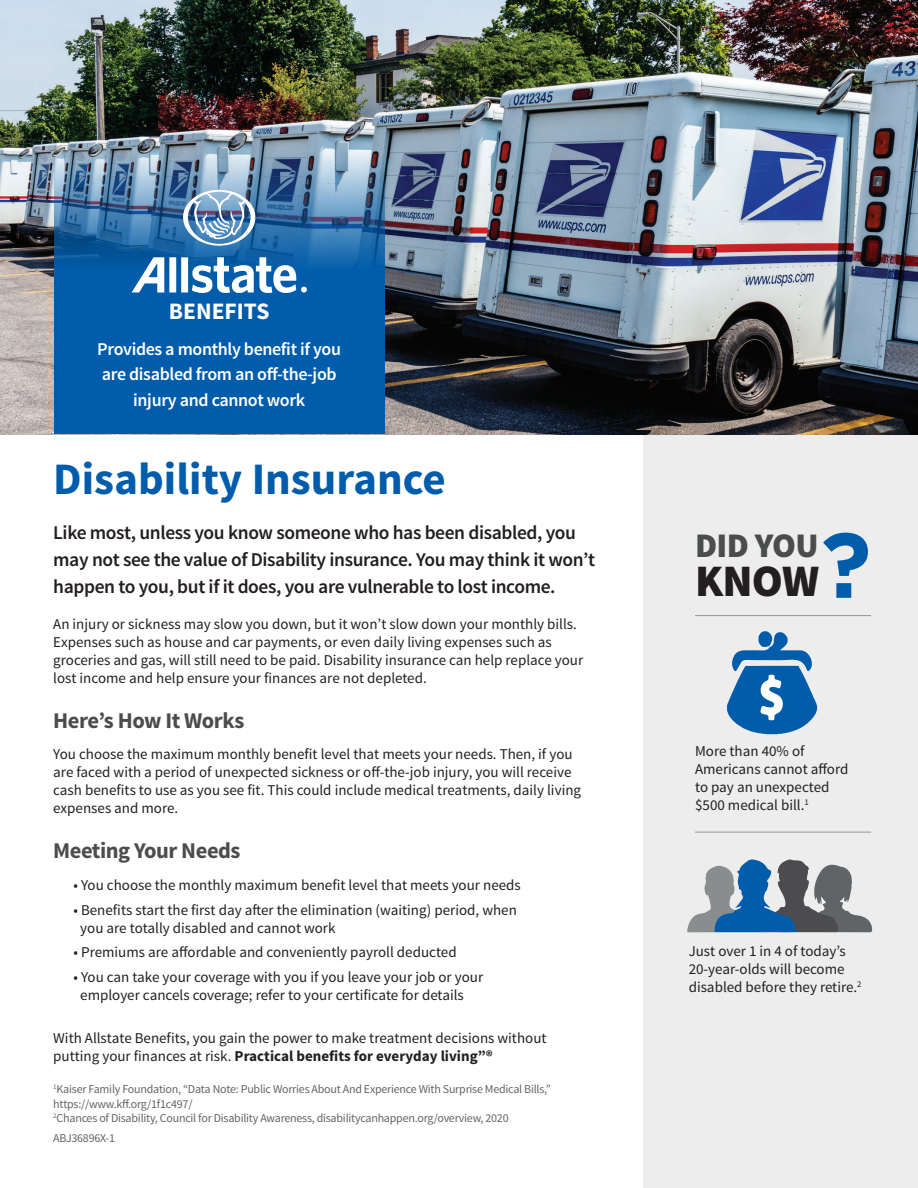
<style>
.page{position:relative;width:918px;height:1188px;background:#fff}
.page>*{position:absolute;margin:0;border:0;box-sizing:border-box;transform-origin:0 0}
.t1{font:700 45px "Source Sans Pro";color:#015dab}
.t2{font:900 45px "Source Sans Pro";color:#231f20}
.t3{font:900 34.5px "Source Sans Pro";letter-spacing:-.02em;color:#4b4c4d}
.t4{font:700 23.55px "Source Sans Pro";color:#fff}
.t5{font:700 22.5px "Source Sans Pro";letter-spacing:-.02em;color:#4b4c4d}
.t6{font:600 19.5px/27px "Source Sans Pro";letter-spacing:-.02em;color:#231f20}
.t7{font:600 18px/25.5px "Source Sans Pro";letter-spacing:-.02em;color:#fff;text-align:center}
.t8{font:15px/18px "Source Sans Pro";color:#231f20}
.t9{font:12px/14.4px "Source Sans Pro";letter-spacing:-.02em;color:#616466}
.s1{font-weight:700}
.s2{font-family:"Gotham";font-weight:700;font-size:91.95px;color:#015dab}
</style>
<div class="page">
<div style="left:644px;top:410px;width:274px;height:778px;background:#ecedec"></div>
<img style="left:0;top:1px;width:918px;height:433px">
<img style="left:54px;top:1px;width:330px;height:433px">
<hr style="left:695px;top:615px;width:176px;height:1px;background:#939598">
<hr style="left:695px;top:832px;width:176px;height:1px;background:#939598">
<svg style="left:687px;top:859px;width:186px;height:74px"></svg>
<svg style="left:727px;top:631px;width:91px;height:103px"></svg>
<svg style="left:132px;top:257px;width:175px;height:36px"></svg>
<svg style="left:183px;top:190px;width:73px;height:56px"></svg>
<h3 class="t4" style="left:169px;top:296px;width:102px">BENEFITS</h3>
<p class="t7" style="left:97px;top:337px;width:245px">Provides a monthly benefit if you are disabled from an off-the-job injury and cannot work</p>
<h1 class="t1" style="left:53px;top:450px;width:394px">Disability Insurance</h1>
<h3 class="t6" style="left:53px;top:519px;width:544px">Like most, unless you know someone who has been disabled, you may not see the value of Disability insurance. You may think it won’t happen to you, but if it does, you are vulnerable to lost income.</h3>
<p class="t8" style="left:53px;top:615px;width:532px">An injury or sickness may slow you down, but it won’t slow down your monthly bills.<br>Expenses such as house and car payments, or even daily living expenses such as groceries and gas, will still need to be paid. Disability insurance can help replace your lost income and help ensure your finances are not depleted.</p>
<h3 class="t5" style="left:53px;top:706px;width:193px">Here’s How It Works</h3>
<p class="t8" style="left:53px;top:746px;width:529px">You choose the maximum monthly benefit level that meets your needs. Then, if you are faced with a period of unexpected sickness or off-the-job injury, you will receive cash benefits to use as you see fit. This could include medical treatments, daily living expenses and more.</p>
<h3 class="t5" style="left:53px;top:836px;width:189px">Meeting Your Needs</h3>
<p class="t8" style="left:74px;top:876px;width:449px">• You choose the monthly maximum benefit level that meets your needs</p>
<p class="t8" style="left:80px;top:901px;width:438px;text-indent:-7px">• Benefits start the first day after the elimination (waiting) period, when you are totally disabled and cannot work</p>
<p class="t8" style="left:74px;top:944px;width:385px">• Premiums are affordable and conveniently payroll deducted</p>
<p class="t8" style="left:80px;top:968px;width:405px;text-indent:-7px">• You can take your coverage with you if you leave your job or your employer cancels coverage; refer to your certificate for details</p>
<p class="t8" style="left:53px;top:1029px;width:495px">With Allstate Benefits, you gain the power to make treatment decisions without putting your finances at risk. <span class="s1">Practical benefits for everyday living”®</span></p>
<p class="t9" style="left:53px;top:1082px;width:499px"><sup>1</sup>Kaiser Family Foundation, “Data Note: Public Worries About And Experience With Surprise Medical Bills,” https://www.kff.org/1f1c497/<br><sup>2</sup>Chances of Disability, Council for Disability Awareness, disabilitycanhappen.org/overview, 2020</p>
<p class="t9" style="left:53px;top:1131px;width:63px">ABJ36896X-1</p>
<h1 class="t2" style="left:695px;top:551px;width:178px">KNOW<span class="s2">?</span></h1>
<h2 class="t3" style="left:695px;top:523px;width:125px">DID YOU</h2>
<p class="t8" style="left:695px;top:742px;width:155px">More than 40% of<br>Americans cannot afford to pay an unexpected $500 medical bill.<sup>1</sup></p>
<p class="t8" style="left:689px;top:942px;width:174px">Just over 1 in 4 of today’s<br>20-year-olds will become disabled before they retire.<sup>2</sup></p>
</div>
